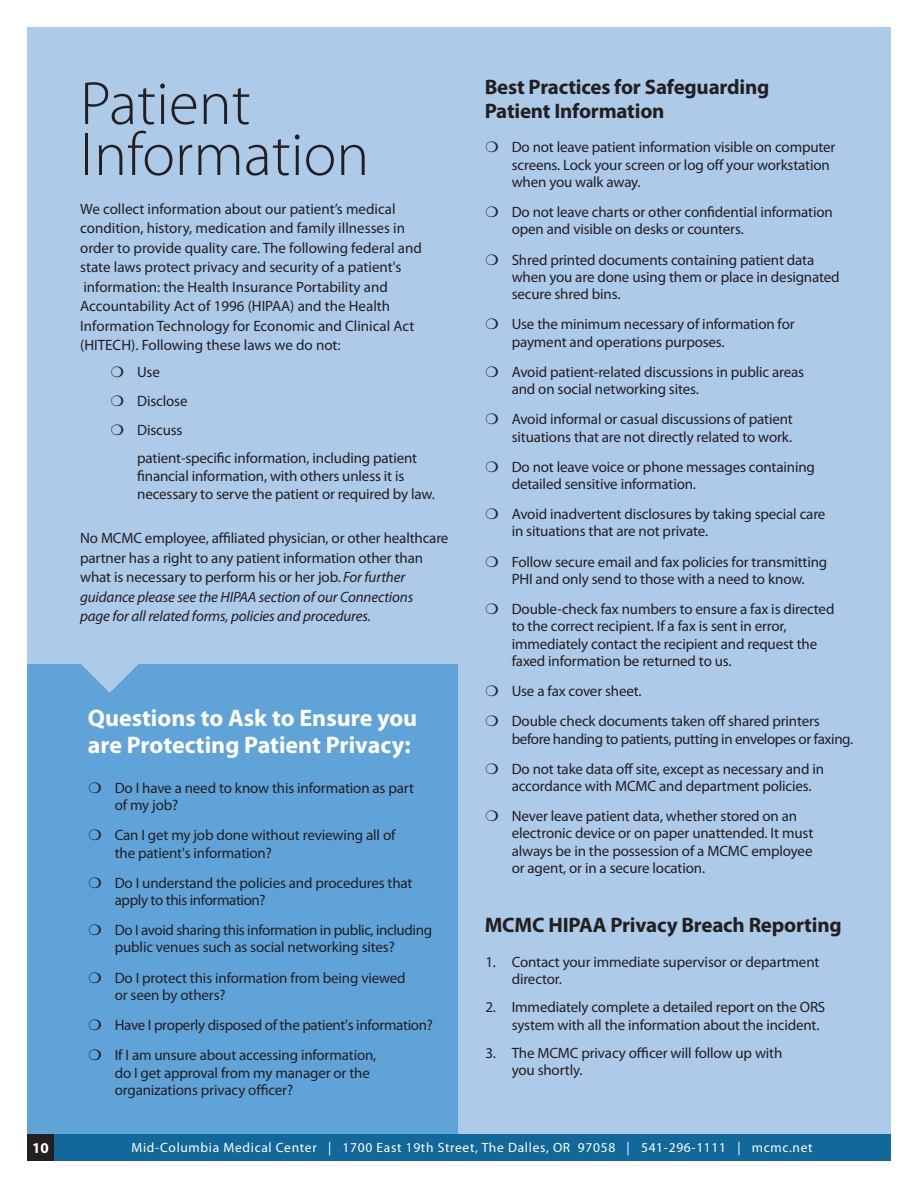
<style>
.page{position:relative;width:918px;height:1188px;background:#fff}
.page>*{position:absolute;margin:0;border:0;box-sizing:border-box;transform-origin:0 0}
.t1{font:300 61.5px/51px "Myriad Pro";color:#231f20}
.t2{font:700 24px/27px "Myriad Pro";color:#fff}
.t3{font:700 21px/24px "Myriad Pro";letter-spacing:-.01em;color:#231f20}
.t4{font:15px/17.2px "Myriad Pro";letter-spacing:-.01em;color:#231f20}
.t5{font:700 15px "Myriad Pro";color:#fff}
.t6{font:13.5px "Myriad Pro";letter-spacing:.05em;color:#fff}
.s1{font-style:italic}
</style>
<div class="page">
<div style="left:54px;top:1134px;width:837px;height:27px;background:#12679b"></div>
<div style="left:27px;top:1134px;width:27px;height:27px;background:#231f20"></div>
<div style="left:27px;top:27px;width:864px;height:1107px;background:#adcae9"></div>
<div style="left:27px;top:664px;width:430px;height:470px;background:#60a3d8"></div>
<svg style="left:81px;top:664px;width:57px;height:29px"></svg>
<h1 class="t1" style="left:80px;top:83px;width:291px">Patient<br>Information</h1>
<p class="t4" style="left:80px;top:200px;width:343px;line-height:19.5px">We collect information about our patient’s medical condition, history, medication and family illnesses in order to provide quality care. The following federal and state laws protect privacy and security of a patient's information: the Health Insurance Portability and Accountability Act of 1996 (HIPAA) and the Health Information Technology for Economic and Clinical Act (HITECH). Following these laws we do not:</p>
<p class="t4" style="left:137px;top:359px;width:282px;line-height:28.7px">Use<br>Disclose<br>Discuss<br>patient-specific information, including patient</p>
<p class="t4" style="left:137px;top:468px;width:299px;line-height:18px">financial information, with others unless it is necessary to serve the patient or required by law.</p>
<p class="t4" style="left:80px;top:530px;width:370px;line-height:19.5px">No MCMC employee, affiliated physician, or other healthcare partner has a right to any patient information other than what is necessary to perform his or her job. <span class="s1">For further guidance please see the HIPAA section of our Connections<br>page for all related forms, policies and procedures.</span></p>
<h2 class="t2" style="left:88px;top:707px;width:331px">Questions to Ask to ensure you are Protecting Patient Privacy:</h2>
<p class="t4" style="left:115px;top:780px;width:301px">Do I have a need to know this information as part of my job?</p>
<p class="t4" style="left:115px;top:828px;width:282px">Can I get my job done without reviewing all of the patient's information?</p>
<p class="t4" style="left:115px;top:875px;width:299px">Do I understand the policies and procedures that apply to this information?</p>
<p class="t4" style="left:115px;top:923px;width:319px">Do I avoid sharing this information in public, including public venues such as social networking sites?</p>
<p class="t4" style="left:115px;top:970px;width:292px">Do I protect this information from being viewed or seen by others?</p>
<p class="t4" style="left:115px;top:1011px;width:320px;line-height:30.2px">Have I properly disposed of the patient's information?<br>If I am unsure about accessing information,</p>
<p class="t4" style="left:115px;top:1065px;width:257px">do I get approval from my manager or the organizations privacy officer?</p>
<h3 class="t3" style="left:485px;top:76px;width:286px">best Practices for Safeguarding<br>Patient Information</h3>
<p class="t4" style="left:512px;top:140px;width:325px">Do not leave patient information visible on computer screens. Lock your screen or log off your workstation when you walk away.</p>
<p class="t4" style="left:512px;top:205px;width:323px">Do not leave charts or other confidential information open and visible on desks or counters.</p>
<p class="t4" style="left:512px;top:252px;width:330px">Shred printed documents containing patient data when you are done using them or place in designated secure shred bins.</p>
<p class="t4" style="left:512px;top:317px;width:284px">Use the minimum necessary of information for payment and operations purposes.</p>
<p class="t4" style="left:512px;top:364px;width:294px">Avoid patient-related discussions in public areas and on social networking sites.</p>
<p class="t4" style="left:512px;top:412px;width:283px">Avoid informal or casual discussions of patient situations that are not directly related to work.</p>
<p class="t4" style="left:512px;top:459px;width:305px">Do not leave voice or phone messages containing detailed sensitive information.</p>
<p class="t4" style="left:512px;top:507px;width:315px">Avoid inadvertent disclosures by taking special care in situations that are not private.</p>
<p class="t4" style="left:512px;top:554px;width:317px">Follow secure email and fax policies for transmitting<br>PHI and only send to those with a need to know.</p>
<p class="t4" style="left:512px;top:602px;width:324px">Double-check fax numbers to ensure a fax is directed to the correct recipient. If a fax is sent in error, immediately contact the recipient and request the faxed information be returned to us.</p>
<p class="t4" style="left:512px;top:677px;width:310px;line-height:30.2px">Use a fax cover sheet.<br>Double check documents taken off shared printers</p>
<p class="t4" style="left:512px;top:725px;width:343px;line-height:30.2px">before handing to patients, putting in envelopes or faxing.<br>Do not take data off site, except as necessary and in</p>
<p class="t4" style="left:512px;top:772px;width:301px;line-height:30.2px">accordance with MCMC and department policies.<br>Never leave patient data, whether stored on an</p>
<p class="t4" style="left:512px;top:826px;width:303px;text-align:justify">electronic device or on paper unattended. It must always be in the possession of a MCMC employee or agent, or in a secure location.</p>
<h3 class="t3" style="left:485px;top:915px;width:359px">MCMC HIPAA Privacy breach reporting</h3>
<p class="t4" style="left:512px;top:954px;width:309px;text-indent:-26px">1. Contact your immediate supervisor or department director.</p>
<p class="t4" style="left:512px;top:1000px;width:315px;text-indent:-26px">2. Immediately complete a detailed report on the ORS system with all the information about the incident.</p>
<p class="t4" style="left:512px;top:1045px;width:272px;text-indent:-26px">3. The MCMC privacy officer will follow up with you shortly.</p>
<p class="t5" style="left:32px;top:1142px;width:18px">10</p>
<p class="t6" style="left:131px;top:1142px;width:683px">Mid-Columbia Medical Center | 1700 East 19th Street, The Dalles, OR 97058 | 541-296-1111 | mcmc.net</p>
</div>
